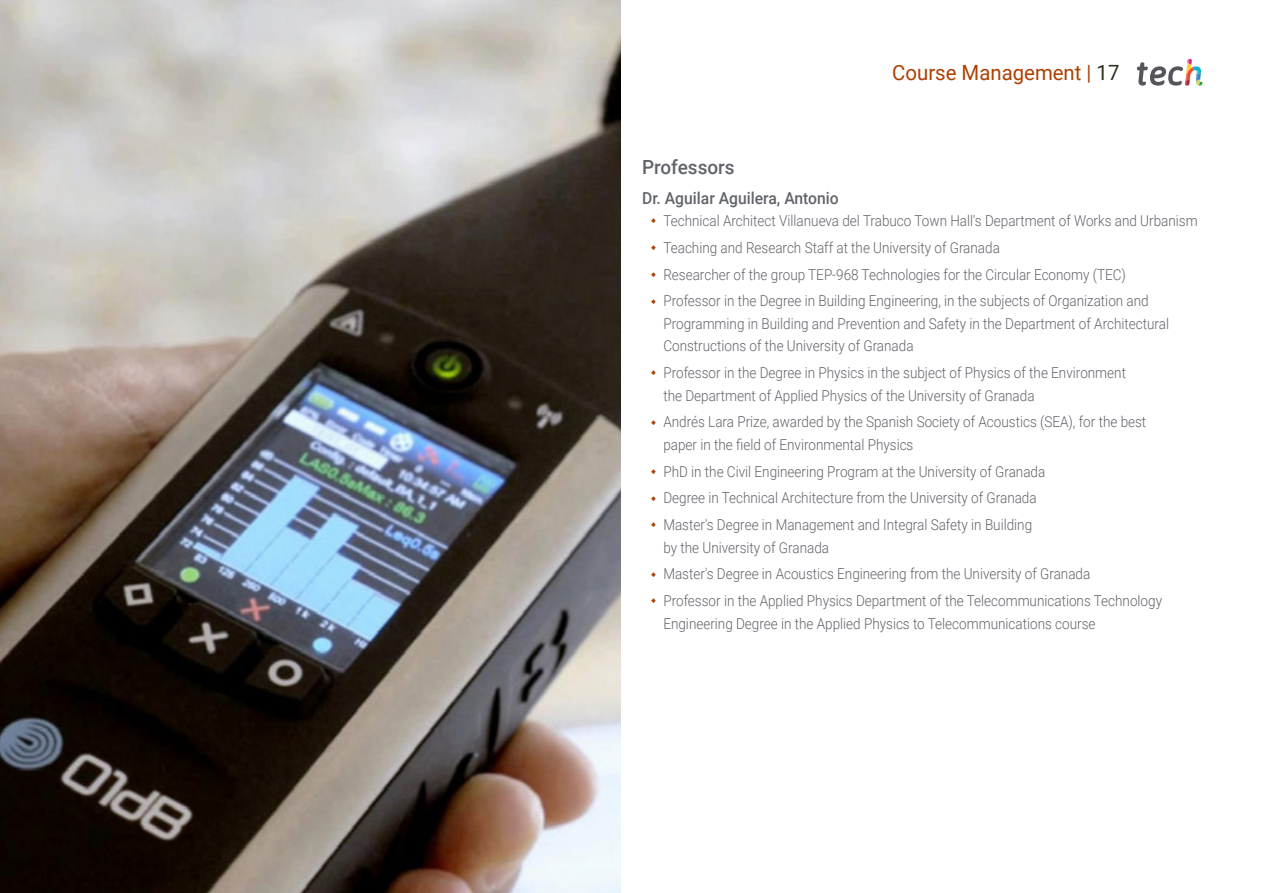
<style>
.page{position:relative;width:1263px;height:893px;background:#fff}
.page>*{position:absolute;margin:0;border:0;box-sizing:border-box;transform-origin:0 0}
.t1{font:21px "Roboto";color:#ae4000}
.t2{font:500 19.5px "Roboto";color:#61646a}
.t3{font:500 16.5px "Roboto";color:#61646a;scale:.95 1}
.t4{font:300 15px/26.7px "Roboto";color:#61646a;scale:.9 1}
.s1{color:#312e20}
</style>
<div class="page">
<img style="left:0;top:0;width:621px;height:893px">
<svg style="left:1137px;top:59px;width:65px;height:27px"></svg>
<h1 class="t1" style="left:892px;top:57px;width:229px">Course Management | <span class="s1">17</span></h1>
<h2 class="t2" style="left:642px;top:154px;width:94px">Professors</h2>
<p class="t3" style="left:642px;top:186px;width:208px">Dr. Aguilar Aguilera, Antonio</p>
<p class="t4" style="left:663px;top:207px;width:595px">Technical Architect Villanueva del Trabuco Town Hall's Department of Works and Urbanism Teaching and Research Staff at the University of Granada<br>Researcher of the group TEP-968 Technologies for the Circular Economy (TEC)<br>Professor in the Degree in Building Engineering, in the subjects of Organization and</p>
<p class="t4" style="left:663px;top:312px;width:563px;line-height:22.5px">Programming in Building and Prevention and Safety in the Department of Architectural<br>Constructions of the University of Granada</p>
<p class="t4" style="left:663px;top:361px;width:515px;line-height:22.5px">Professor in the Degree in Physics in the subject of Physics of the Environment the Department of Applied Physics of the University of Granada</p>
<p class="t4" style="left:663px;top:410px;width:538px;line-height:22.5px">Andrés Lara Prize, awarded by the Spanish Society of Acoustics (SEA), for the best paper in the field of Environmental Physics</p>
<p class="t4" style="left:663px;top:457px;width:426px">PhD in the Civil Engineering Program at the University of Granada<br>Degree in Technical Architecture from the University of Granada<br>Master's Degree in Management and Integral Safety in Building</p>
<p class="t4" style="left:663px;top:533px;width:556px">by the University of Granada<br>Master's Degree in Acoustics Engineering from the University of Granada<br>Professor in the Applied Physics Department of the Telecommunications Technology</p>
<p class="t4" style="left:663px;top:609px;width:482px">Engineering Degree in the Applied Physics to Telecommunications course</p>
</div>
